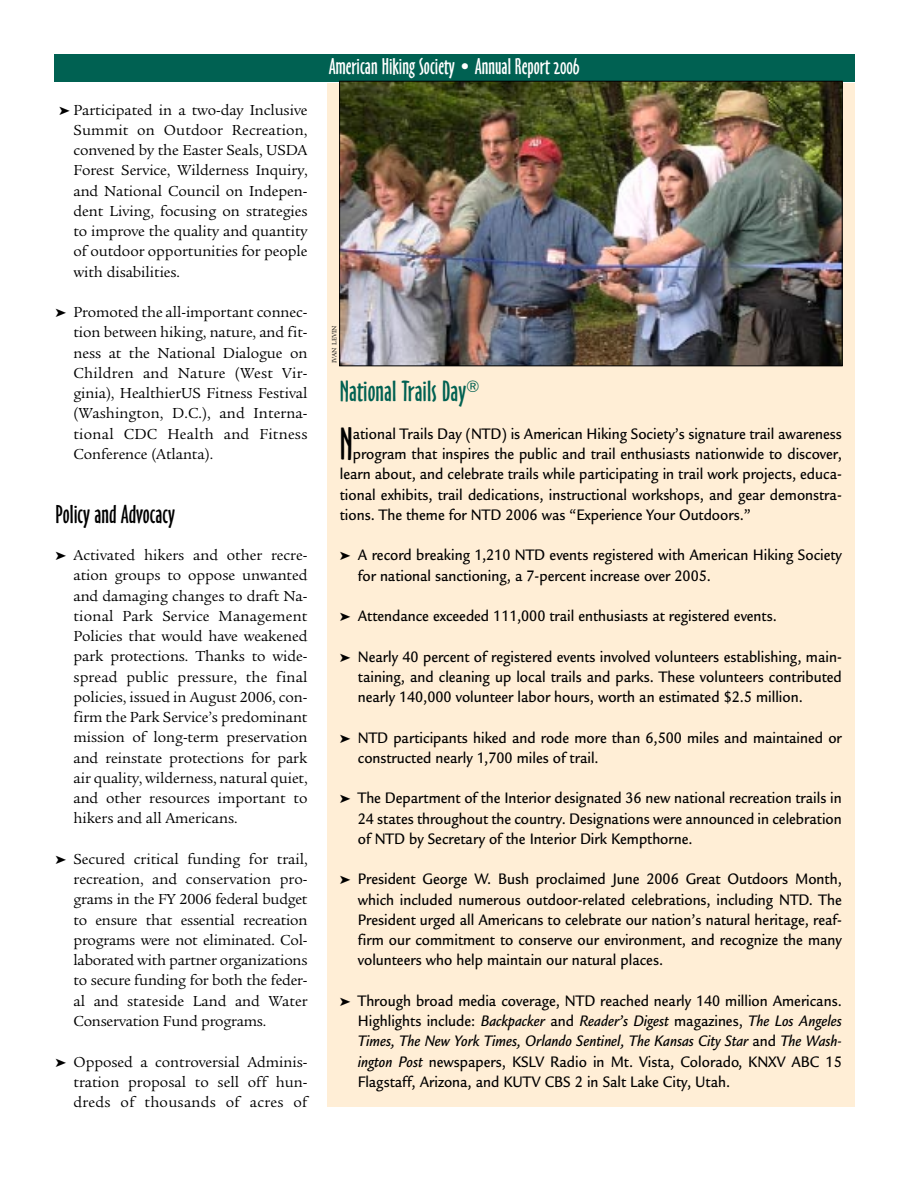
<style>
.page{position:relative;width:918px;height:1188px;background:#fff}
.page>*{position:absolute;margin:0;border:0;box-sizing:border-box;transform-origin:0 0}
.t1{font:41.85px "Oz Handicraft BT";color:#000;scale:.9 1}
.t2{font:27px "Oz Handicraft BT";color:#006152}
.t3{font:24px "Oz Handicraft BT";color:#000}
.t4{font:21px "Oz Handicraft BT";color:#fff}
.t5{font:500 16.5px/20.2px "Legacy Sans";color:#000;text-align:justify;scale:.9 1}
.t6{font:15.75px/20.2px "Legacy Serif";letter-spacing:-.005em;color:#000;text-align:justify}
.t7{font:6.75px "Legacy Serif";color:#000}
.s1{font-style:italic}
</style>
<div class="page">
<div style="left:54px;top:54px;width:801px;height:28px;background:#006152"></div>
<div style="left:327px;top:84px;width:528px;height:1023px;background:#ffeed6"></div>
<img style="left:341px;top:83px;width:499px;height:281px">
<div style="left:339px;top:81px;width:503px;height:285px;border:1px solid #000"></div>
<p class="t6" style="left:74px;top:101px;width:236px;text-indent:-14px">➤ Participated in a two-day Inclusive Summit on Outdoor Recreation, convened by the Easter Seals, USDA Forest Service, Wilderness Inquiry, and National Council on Indepen&shy;dent Living, focusing on strategies to improve the quality and quantity of outdoor opportunities for people with disabilities.</p>
<p class="t6" style="left:74px;top:304px;width:236px;text-indent:-18px">➤ Promoted the all-important connec&shy;tion between hiking, nature, and fit&shy;ness at the National Dialogue on Children and Nature (West Vir&shy;ginia), HealthierUS Fitness Festival (Washington, D.C.), and Interna&shy;tional CDC Health and Fitness Conference (Atlanta).</p>
<h3 class="t3" style="left:56px;top:506px;width:121px">Policy and Advocacy</h3>
<p class="t6" style="left:74px;top:547px;width:236px;text-indent:-18px">➤ Activated hikers and other recre&shy;ation groups to oppose unwanted and damaging changes to draft Na&shy;tional Park Service Management Policies that would have weakened park protections. Thanks to wide&shy;spread public pressure, the final policies, issued in August 2006, con&shy;firm the Park Service’s predominant mission of long-term preservation and reinstate protections for park air quality, wilderness, natural quiet, and other resources important to hikers and all Americans.</p>
<p class="t6" style="left:74px;top:850px;width:236px;text-indent:-18px">➤ Secured critical funding for trail, recreation, and conservation pro&shy;grams in the FY 2006 federal budget to ensure that essential recreation programs were not eliminated. Col&shy;laborated with partner organizations to secure funding for both the feder&shy;al and stateside Land and Water Conservation Fund programs.</p>
<p class="t6" style="left:74px;top:1053px;width:236px;text-indent:-18px">➤ Opposed a controversial Adminis&shy;tration proposal to sell off hun&shy;dreds of thousands of acres of</p>
<p class="t4" style="left:329px;top:59px;width:252px">American Hiking Society • Annual Report 2006</p>
<p class="t7" style="left:332px;top:363px;width:39px;rotate:-90deg">IVAN LEVIN</p>
<h2 class="t2" style="left:340px;top:381px;width:141px">National Trails Day<sup>®</sup></h2>
<h1 class="t1" style="left:340px;top:429px;width:16px">N</h1>
<p class="t5" style="left:353px;top:425px;width:545px">ational Trails Day (NTD) is American Hiking Society’s signature trail awareness</p>
<p class="t5" style="left:353px;top:445px;width:545px">program that inspires the public and trail enthusiasts nationwide to discover,</p>
<p class="t5" style="left:340px;top:466px;width:559px">learn about, and celebrate trails while participating in trail work projects, educa-</p>
<p class="t5" style="left:340px;top:486px;width:559px">tional exhibits, trail dedications, instructional workshops, and gear demonstra-</p>
<p class="t5" style="left:340px;top:506px;width:458px">tions. The theme for NTD 2006 was “Experience Your Outdoors.”</p>
<p class="t5" style="left:358px;top:547px;width:539px;text-indent:-18px">➤ A record breaking 1,210 NTD events registered with American Hiking Society for national sanctioning, a 7-percent increase over 2005.</p>
<p class="t5" style="left:340px;top:607px;width:487px">➤ Attendance exceeded 111,000 trail enthusiasts at registered events.</p>
<p class="t5" style="left:358px;top:648px;width:539px;text-indent:-18px">➤ Nearly 40 percent of registered events involved volunteers establishing, main&shy;taining, and cleaning up local trails and parks. These volunteers contributed nearly 140,000 volunteer labor hours, worth an estimated $2.5 million.</p>
<p class="t5" style="left:358px;top:729px;width:539px;text-indent:-18px">➤ NTD participants hiked and rode more than 6,500 miles and maintained or constructed nearly 1,700 miles of trail.</p>
<p class="t5" style="left:358px;top:790px;width:539px;text-indent:-18px">➤ The Department of the Interior designated 36 new national recreation trails in 24 states throughout the country. Designations were announced in celebration of NTD by Secretary of the Interior Dirk Kempthorne.</p>
<p class="t5" style="left:358px;top:871px;width:539px;text-indent:-18px">➤ President George W. Bush proclaimed June 2006 Great Outdoors Month, which included numerous outdoor-related celebrations, including NTD. The President urged all Americans to celebrate our nation’s natural heritage, reaf&shy;firm our commitment to conserve our environment, and recognize the many volunteers who help maintain our natural places.</p>
<p class="t5" style="left:358px;top:992px;width:539px;text-indent:-18px">➤ Through broad media coverage, NTD reached nearly 140 million Americans.<br>Highlights include: <span class="s1">Backpacker</span> and <span class="s1">Reader’s Digest</span> magazines, <span class="s1">The Los Angeles Times, The New York Times, Orlando Sentinel, The Kansas City Star</span> and <span class="s1">The Wash&shy;ington Post</span> newspapers, KSLV Radio in Mt. Vista, Colorado, KNXV ABC 15<br>Flagstaff, Arizona, and KUTV CBS 2 in Salt Lake City, Utah.</p>
</div>
